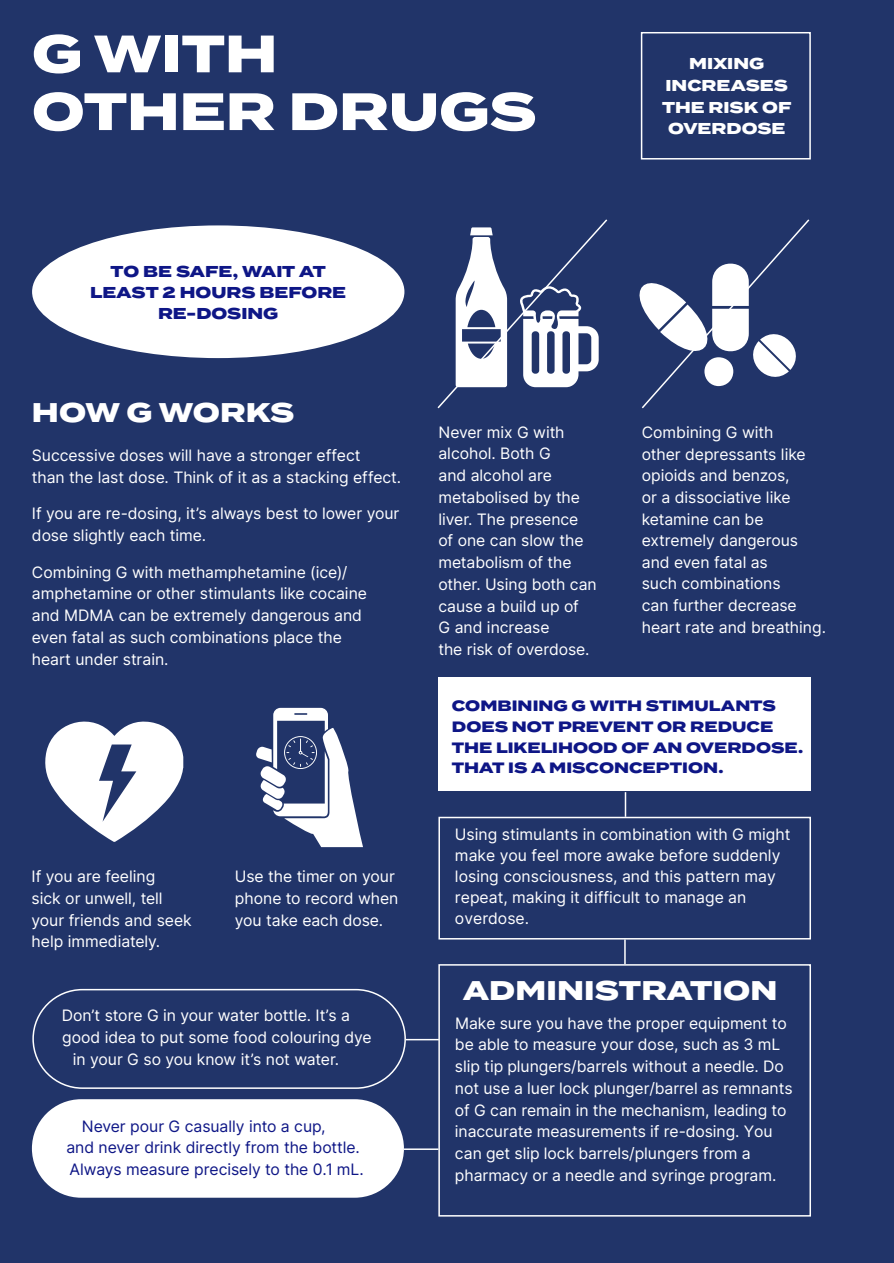
<style>
.page{position:relative;width:894px;height:1263px;background:#fff}
.page>*{position:absolute;margin:0;border:0;box-sizing:border-box;transform-origin:0 0}
.t1{font:800 52.5px/57.8px "Termina";color:#fff}
.t2{font:800 27px "Termina";letter-spacing:.01em;color:#fff}
.t3{font:15.75px/21.8px "Inter";letter-spacing:-.005em;color:#fff}
.t4{font:15.75px/21.8px "Inter";letter-spacing:-.005em;color:#0e1686}
.t5{font:800 15.75px/21px "Termina";color:#0e1686;text-align:center}
.t6{font:800 15.75px/21.8px "Termina";color:#fff;text-align:center}
.t7{font:800 15px/20.8px "Termina";color:#0e1686}
.s1{font-style:inherit}
</style>
<div class="page">
<div style="left:0;top:0;width:893px;height:1263px;background:#213469"></div>
<div style="left:438px;top:817px;width:372px;height:123px;border:2px solid #fff"></div>
<div style="left:438px;top:964px;width:372px;height:253px;border:2px solid #fff"></div>
<div style="left:640px;top:32px;width:170px;height:128px;border:2px solid #fff"></div>
<div style="left:439px;top:677px;width:371px;height:113px;background:#fff"></div>
<div style="left:32px;top:225px;width:372px;height:133px;background:#fff;border-radius:50%"></div>
<svg style="left:437px;top:219px;width:171px;height:190px"></svg>
<svg style="left:639px;top:219px;width:171px;height:190px"></svg>
<div style="left:32px;top:1099px;width:372px;height:99px;background:#fff;border-radius:49px"></div>
<svg style="left:45px;top:721px;width:138px;height:121px"></svg>
<div style="left:32px;top:989px;width:374px;height:100px;border:2px solid #fff;border-radius:49px"></div>
<svg style="left:256px;top:708px;width:107px;height:139px"></svg>
<hr style="left:406px;top:1039px;width:33px;height:1px;background:#fff">
<hr style="left:404px;top:1148px;width:34px;height:2px;background:#fff">
<svg style="left:624px;top:940px;width:1px;height:24px"></svg>
<hr style="left:624px;top:792px;width:2px;height:25px;background:#fff">
<h1 class="t1" style="left:32px;top:27px;width:506px">G WITH<br>OTHER DRUGS</h1>
<p class="t5" style="left:90px;top:261px;width:257px">TO BE SAFE, WAIT AT<br>LEAST 2 HOURS BEFORE<br>RE-DOSING</p>
<p class="t6" style="left:662px;top:53px;width:131px">MIXING<br>INCREASES<br>THE RISK OF<br>OVERDOSE</p>
<h2 class="t2" style="left:32px;top:392px;width:264px">HOW G WORKS</h2>
<p class="t3" style="left:32px;top:444px;width:371px">Successive doses will have a stronger effect<br>than the last dose. Think of it as a stacking effect.</p>
<p class="t3" style="left:32px;top:502px;width:369px">If you are re-dosing, it’s always best to lower your dose slightly each time.</p>
<p class="t3" style="left:32px;top:561px;width:336px">Combining G with methamphetamine (ice)/ amphetamine or other stimulants like cocaine and MDMA can be extremely dangerous and even fatal as such combinations place the heart under strain.</p>
<p class="t3" style="left:32px;top:865px;width:162px">If you are feeling<br>sick or unwell, tell your friends and seek help immediately.</p>
<p class="t3" style="left:235px;top:865px;width:165px">Use the timer on your phone to record when you take each dose.</p>
<p class="t3" style="left:438px;top:421px;width:160px">Never mix G with alcohol. Both G<br>and alcohol are metabolised by the liver. The presence of one can slow the metabolism of the other. Using both can cause a build up of<br>G and increase<br>the risk of overdose.</p>
<p class="t3" style="left:641px;top:421px;width:186px">Combining G with<br>other depressants like opioids and benzos,<br>or a dissociative like ketamine can be extremely dangerous and even fatal as<br>such combinations<br>can further decrease heart rate and breathing.</p>
<p class="t7" style="left:452px;top:696px;width:353px">COMBINING G WITH STIMULANTS<br>DOES NOT PREVENT OR REDUCE<br>THE LIKELIHOOD OF AN OVERDOSE.<br>THAT IS A MISCONCEPTION.</p>
<p class="t3" style="left:455px;top:823px;width:337px;line-height:21px">Using stimulants in combination with G might make you feel more awake before suddenly losing consciousness, and this pattern may repeat, making it difficult to manage an overdose.</p>
<h2 class="t2" style="left:463px;top:970px;width:316px">ADMINISTRATION</h2>
<p class="t3" style="left:62px;top:1005px;width:311px">Don’t store G in your water bottle. It’s a good idea to put some food colouring dye</p>
<p class="t3" style="left:455px;top:1012px;width:339px">Make sure you have the proper equipment to be able to measure your dose, such as 3 mL slip tip plunger<span class="s1">s</span>/barrel<span class="s1">s</span> without a needle. Do not use a luer lock plunger/barrel as remnants of G can remain in the mechanism, leading to inaccurate measurements if re-dosing. You can get slip lock barrel<span class="s1">s</span>/plunger<span class="s1">s</span> from a pharmacy or a needle and syringe program.</p>
<p class="t3" style="left:73px;top:1048px;width:268px">in your G so you know it’s not water.</p>
<p class="t4" style="left:66px;top:1115px;width:299px;text-indent:15px">Never pour G casually into a cup,<br>and never drink directly from the bottle.<br>Always measure precisely to the 0.1 mL.</p>
</div>
